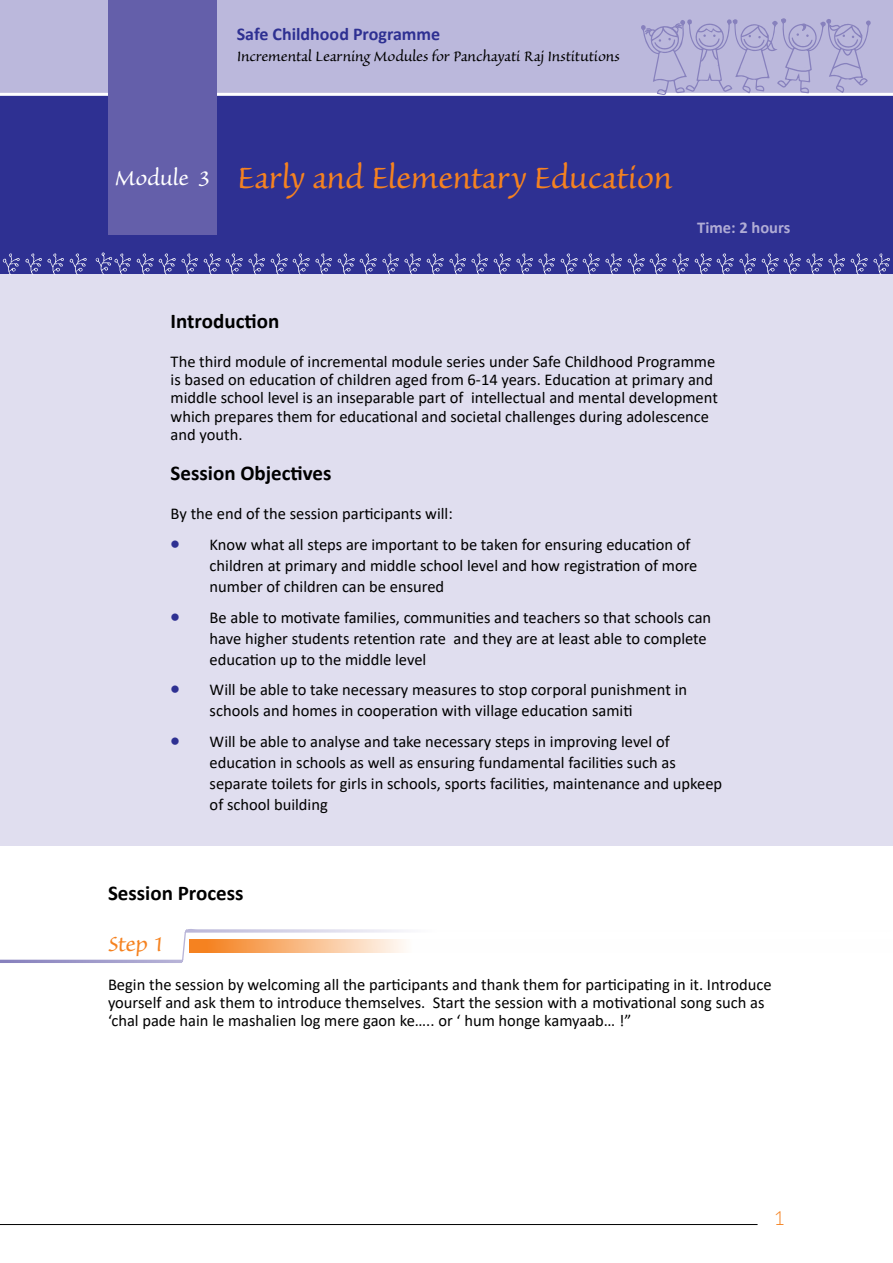
<style>
.page{position:relative;width:893px;height:1263px;background:#fff}
.page>*{position:absolute;margin:0;border:0;box-sizing:border-box;transform-origin:0 0}
.t1{font:39px "Sanvito";letter-spacing:-.01em;color:#f58220}
.t2{font:27px "Sanvito";color:#f58220}
.t3{font:700 21px "Calibri";color:#000}
.t4{font:300 19.5px "Lato";color:#f58220}
.t5{font:18px "Sanvito";letter-spacing:-.01em;color:#000}
.t6{font:700 18px "Calibri";color:#2e3092}
.t7{font:16.5px/21px "Calibri";color:#000}
.t8{font:700 16.5px "Calibri";color:#b0acd5}
.s1{font-size:27px;color:#fff}
.s2{color:#2e3092}
</style>
<div class="page">
<hr style="left:0;top:1224px;width:758px;height:1px;background:#000">
<div style="left:0;top:251px;width:893px;height:594px;background:#e0deef"></div>
<svg style="left:0;top:929px;width:405px;height:34px"></svg>
<svg style="left:190px;top:939px;width:215px;height:13px;background:#f8b882"></svg>
<div style="left:0;top:29px;width:893px;height:245px;background:#2e3092"></div>
<div style="left:0;top:0;width:893px;height:94px;background:#bbb8dc"></div>
<img style="left:2px;top:253px;width:18px;height:21px">
<img style="left:25px;top:253px;width:17px;height:21px">
<img style="left:47px;top:253px;width:17px;height:21px">
<img style="left:69px;top:253px;width:18px;height:21px">
<img style="left:95px;top:252px;width:15px;height:22px">
<img style="left:110px;top:253px;width:21px;height:21px">
<img style="left:136px;top:253px;width:18px;height:21px">
<img style="left:158px;top:253px;width:18px;height:21px">
<img style="left:181px;top:253px;width:17px;height:21px">
<img style="left:203px;top:253px;width:18px;height:21px">
<img style="left:225px;top:253px;width:18px;height:21px">
<img style="left:248px;top:253px;width:17px;height:21px">
<img style="left:270px;top:253px;width:18px;height:21px">
<img style="left:292px;top:253px;width:18px;height:21px">
<img style="left:315px;top:253px;width:17px;height:21px">
<img style="left:337px;top:253px;width:18px;height:21px">
<img style="left:359px;top:253px;width:18px;height:21px">
<img style="left:382px;top:253px;width:17px;height:21px">
<img style="left:404px;top:253px;width:17px;height:21px">
<img style="left:426px;top:253px;width:18px;height:21px">
<img style="left:449px;top:253px;width:17px;height:21px">
<img style="left:471px;top:253px;width:17px;height:21px">
<img style="left:493px;top:253px;width:18px;height:21px">
<img style="left:516px;top:253px;width:17px;height:21px">
<img style="left:538px;top:253px;width:17px;height:21px">
<img style="left:560px;top:253px;width:18px;height:21px">
<img style="left:582px;top:253px;width:18px;height:21px">
<img style="left:605px;top:253px;width:17px;height:21px">
<img style="left:627px;top:253px;width:18px;height:21px">
<img style="left:649px;top:253px;width:18px;height:21px">
<img style="left:672px;top:253px;width:17px;height:21px">
<img style="left:694px;top:253px;width:18px;height:21px">
<img style="left:716px;top:253px;width:18px;height:21px">
<img style="left:739px;top:253px;width:17px;height:21px">
<img style="left:761px;top:253px;width:18px;height:21px">
<img style="left:783px;top:253px;width:18px;height:21px">
<img style="left:806px;top:253px;width:17px;height:21px">
<img style="left:828px;top:253px;width:17px;height:21px">
<img style="left:850px;top:253px;width:18px;height:21px">
<img style="left:873px;top:253px;width:17px;height:21px">
<hr style="left:0;top:93px;width:893px;height:3px;background:#fff">
<div style="left:108px;top:0;width:108px;height:235px;background:#645faa"></div>
<svg style="left:641px;top:18px;width:230px;height:77px"></svg>
<p class="t6" style="left:237px;top:21px;width:205px">Safe Childhood Programme</p>
<p class="t5" style="left:237px;top:47px;width:385px">Incremental Learning Modules for Panchayati Raj Institutions</p>
<h1 class="t1" style="left:114px;top:159px;width:559px"><span class="s1">Module 3</span> Early and Elementary Education</h1>
<p class="t8" style="left:697px;top:216px;width:95px">Time: 2 hours</p>
<p class="t3" style="left:171px;top:306px;width:110px">Introduction</p>
<p class="t7" style="left:171px;top:352px;width:549px;line-height:18.1px">The third module of incremental module series under Safe Childhood Programme is based on education of children aged from 6-14 years. Education at primary and middle school level is an inseparable part of intellectual and mental development which prepares them for educational and societal challenges during adolescence and youth.</p>
<p class="t3" style="left:171px;top:458px;width:162px">Session Objectives</p>
<p class="t7" style="left:171px;top:503px;width:284px">By the end of the session participants will:</p>
<p class="t7" style="left:210px;top:533px;width:489px;text-indent:-39px"><span class="s2">•</span> Know what all steps are important to be taken for ensuring education of children at primary and middle school level and how registration of more number of children can be ensured</p>
<p class="t7" style="left:210px;top:606px;width:503px;text-indent:-39px"><span class="s2">•</span> Be able to motivate families, communities and teachers so that schools can have higher students retention rate and they are at least able to complete education up to the middle level</p>
<p class="t7" style="left:210px;top:679px;width:479px;text-indent:-39px"><span class="s2">•</span> Will be able to take necessary measures to stop corporal punishment in schools and homes in cooperation with village education samiti</p>
<p class="t7" style="left:210px;top:731px;width:514px;text-indent:-39px"><span class="s2">•</span> Will be able to analyse and take necessary steps in improving level of education in schools as well as ensuring fundamental facilities such as separate toilets for girls in schools, sports facilities, maintenance and upkeep of school building</p>
<p class="t3" style="left:108px;top:878px;width:137px">Session Process</p>
<h2 class="t2" style="left:108px;top:930px;width:57px">Step 1</h2>
<p class="t7" style="left:108px;top:975px;width:665px;line-height:18.1px">Begin the session by welcoming all the participants and thank them for participating in it. Introduce yourself and ask them to introduce themselves. Start the session with a motivational song such as ‘chal pade hain le mashalien log mere gaon ke….. or ‘ hum honge kamyaab… !”</p>
<p class="t4" style="left:774px;top:1207px;width:13px">1</p>
</div>
